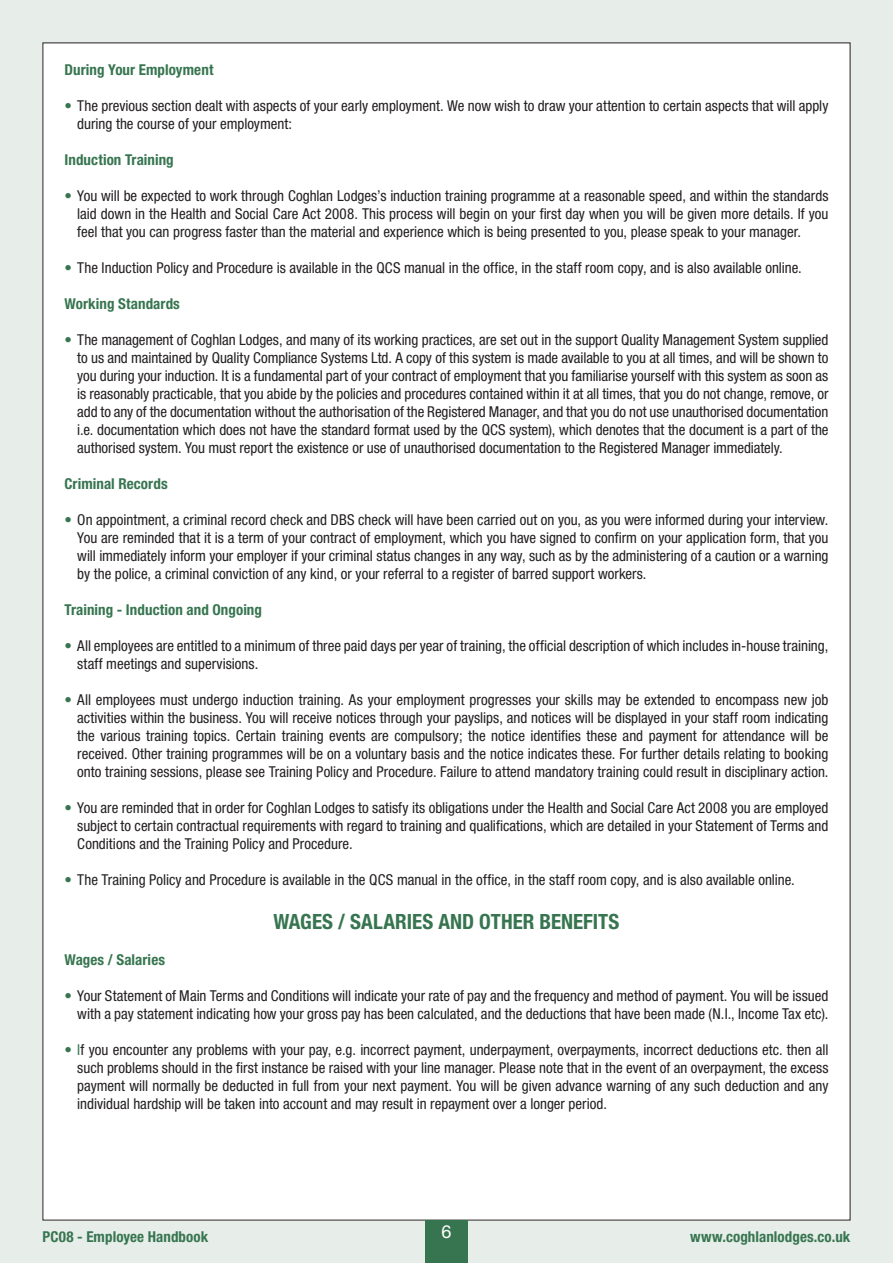
<style>
.page{position:relative;width:893px;height:1263px;background:#e7eeea}
.page>*{position:absolute;margin:0;border:0;box-sizing:border-box;transform-origin:0 0}
.t1{font:700 condensed 21px "Helvetica Neue LT Std";color:#377550}
.t2{font:18px "Helvetica Neue LT Std";color:#fff}
.t3{font:condensed 15px/18px "Helvetica Neue LT Std";color:#231f20;text-align:justify}
.t4{font:700 condensed 15px "Helvetica Neue LT Std";letter-spacing:.005em;color:#377550}
.s1{color:#377550}
</style>
<div class="page">
<div style="left:43px;top:43px;width:807px;height:1177px;background:#fff"></div>
<div style="left:425px;top:1220px;width:43px;height:43px;background:#377550"></div>
<p class="t4" style="left:65px;top:61px;width:150px">During Your Employment</p>
<p class="t3" style="left:77px;top:97px;width:753px;text-indent:-13px"><span class="s1">•</span> The previous section dealt with aspects of your early employment. We now wish to draw your attention to certain aspects that will apply during the course of your employment:</p>
<p class="t4" style="left:65px;top:151px;width:111px">Induction Training</p>
<p class="t3" style="left:77px;top:187px;width:753px;text-indent:-13px"><span class="s1">•</span> You will be expected to work through Coghlan Lodges’s induction training programme at a reasonable speed, and within the standards laid down in the Health and Social Care Act 2008. This process will begin on your first day when you will be given more details. If you feel that you can progress faster than the material and experience which is being presented to you, please speak to your manager.</p>
<p class="t3" style="left:65px;top:259px;width:739px"><span class="s1">•</span> The Induction Policy and Procedure is available in the QCS manual in the office, in the staff room copy, and is also available online.</p>
<p class="t4" style="left:65px;top:295px;width:117px">Working Standards</p>
<p class="t3" style="left:77px;top:331px;width:753px;text-indent:-13px"><span class="s1">•</span> The management of Coghlan Lodges, and many of its working practices, are set out in the support Quality Management System supplied to us and maintained by Quality Compliance Systems Ltd. A copy of this system is made available to you at all times, and will be shown to you during your induction. It is a fundamental part of your contract of employment that you familiarise yourself with this system as soon as is reasonably practicable, that you abide by the policies and procedures contained within it at all times, that you do not change, remove, or add to any of the documentation without the authorisation of the Registered Manager, and that you do not use unauthorised documentation i.e. documentation which does not have the standard format used by the QCS system), which denotes that the document is a part of the authorised system. You must report the existence or use of unauthorised documentation to the Registered Manager immediately.</p>
<p class="t4" style="left:65px;top:475px;width:105px">Criminal Records</p>
<p class="t3" style="left:77px;top:511px;width:753px;text-indent:-13px"><span class="s1">•</span> On appointment, a criminal record check and DBS check will have been carried out on you, as you were informed during your interview.<br>You are reminded that it is a term of your contract of employment, which you have signed to confirm on your application form, that you will immediately inform your employer if your criminal status changes in any way, such as by the administering of a caution or a warning by the police, a criminal conviction of any kind, or your referral to a register of barred support workers.</p>
<p class="t4" style="left:65px;top:601px;width:199px">Training - Induction and Ongoing</p>
<p class="t3" style="left:77px;top:637px;width:753px;text-indent:-13px"><span class="s1">•</span> All employees are entitled to a minimum of three paid days per year of training, the official description of which includes in-house training, staff meetings and supervisions.</p>
<p class="t3" style="left:77px;top:691px;width:753px;text-indent:-13px"><span class="s1">•</span> All employees must undergo induction training. As your employment progresses your skills may be extended to encompass new job activities within the business. You will receive notices through your payslips, and notices will be displayed in your staff room indicating the various training topics. Certain training events are compulsory; the notice identifies these and payment for attendance will be received. Other training programmes will be on a voluntary basis and the notice indicates these. For further details relating to booking onto training sessions, please see Training Policy and Procedure. Failure to attend mandatory training could result in disciplinary action.</p>
<p class="t3" style="left:77px;top:799px;width:753px;text-indent:-13px"><span class="s1">•</span> You are reminded that in order for Coghlan Lodges to satisfy its obligations under the Health and Social Care Act 2008 you are employed subject to certain contractual requirements with regard to training and qualifications, which are detailed in your Statement of Terms and Conditions and the Training Policy and Procedure.</p>
<p class="t3" style="left:65px;top:871px;width:732px"><span class="s1">•</span> The Training Policy and Procedure is available in the QCS manual in the office, in the staff room copy, and is also available online.</p>
<h1 class="t1" style="left:274px;top:908px;width:347px">WAGES / SALARIES AND OTHER BENEFITS</h1>
<p class="t4" style="left:65px;top:950px;width:102px">Wages / Salaries</p>
<p class="t3" style="left:65px;top:986px;width:765px;text-align:right"><span class="s1">•</span> Your Statement of Main Terms and Conditions will indicate your rate of pay and the frequency and method of payment. You will be issued with a pay statement indicating how your gross pay has been calculated, and the deductions that have been made (N.I., Income Tax etc).</p>
<p class="t3" style="left:77px;top:1040px;width:753px;text-indent:-13px"><span class="s1">• I</span>f you encounter any problems with your pay, e.g. incorrect payment, underpayment, overpayments, incorrect deductions etc. then all such problems should in the first instance be raised with your line manager. Please note that in the event of an overpayment, the excess payment will normally be deducted in full from your next payment. You will be given advance warning of any such deduction and any individual hardship will be taken into account and may result in repayment over a longer period.</p>
<p class="t2" style="left:441px;top:1220px;width:12px">6</p>
<p class="t4" style="left:43px;top:1227px;width:167px">PC08 - Employee Handbook</p>
<p class="t4" style="left:690px;top:1227px;width:162px">www.coghlanlodges.co.uk</p>
</div>
